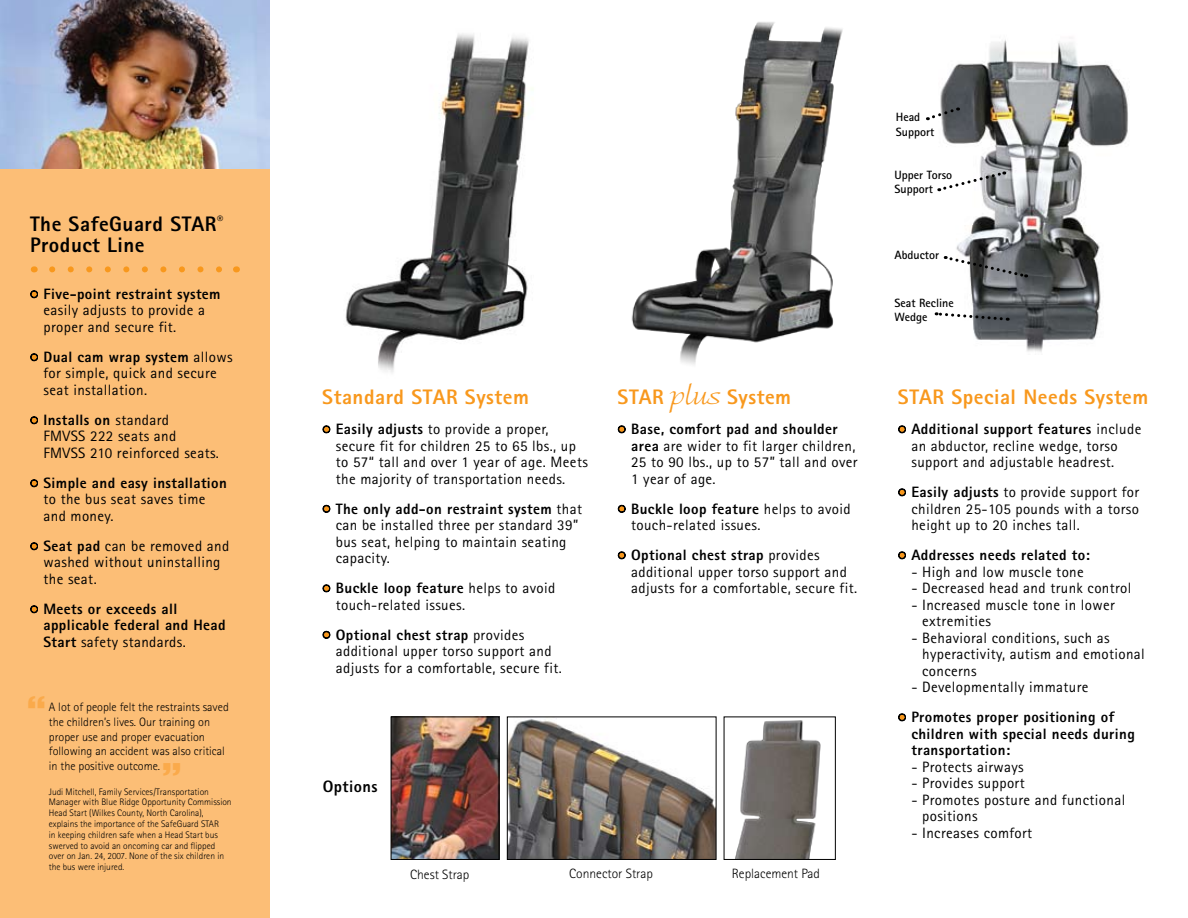
<style>
.page{position:relative;width:1188px;height:918px;background:#fff}
.page>*{position:absolute;margin:0;border:0;box-sizing:border-box;transform-origin:0 0}
.t1{font:800 21px "Rotis Sans Serif";letter-spacing:.025em;color:#f8981d}
.t2{font:800 21px/21px "Rotis Sans Serif";letter-spacing:.025em;color:#000}
.t3{font:800 16.5px "Rotis Sans Serif";letter-spacing:.025em;color:#000}
.t4{font:15px/16.5px "Rotis Sans Serif";letter-spacing:.025em;color:#000}
.t5{font:800 15px/16.5px "Rotis Sans Serif";letter-spacing:.025em;color:#000}
.t6{font:300 13.5px "Rotis Sans Serif";color:#000}
.t7{font:300 12.15px/14.9px "Rotis Sans Serif";color:#000}
.t8{font:700 12px/14.4px "Rotis Sans Serif";color:#000}
.t9{font:300 9.45px/10.8px "Rotis Sans Serif";color:#000}
.s1{font-weight:800}
.s2{font-weight:400}
.s3{font-family:"Fine Hand Plain";font-weight:400}
</style>
<div class="page">
<img style="left:926px;top:40px;width:202px;height:312px">
<svg style="left:936px;top:311px;width:72px;height:11px"></svg>
<svg style="left:927px;top:106px;width:32px;height:15px"></svg>
<svg style="left:939px;top:170px;width:66px;height:22px"></svg>
<svg style="left:945px;top:255px;width:82px;height:24px"></svg>
<img style="left:631px;top:22px;width:212px;height:343px">
<img style="left:345px;top:33px;width:188px;height:340px">
<svg style="left:323px;top:425px;width:7px;height:9px"></svg>
<svg style="left:323px;top:505px;width:7px;height:8px"></svg>
<svg style="left:323px;top:584px;width:7px;height:9px"></svg>
<svg style="left:323px;top:631px;width:7px;height:8px"></svg>
<svg style="left:618px;top:425px;width:7px;height:9px"></svg>
<svg style="left:618px;top:505px;width:7px;height:8px"></svg>
<svg style="left:618px;top:551px;width:7px;height:9px"></svg>
<svg style="left:898px;top:425px;width:8px;height:9px"></svg>
<svg style="left:898px;top:488px;width:8px;height:9px"></svg>
<svg style="left:898px;top:551px;width:8px;height:9px"></svg>
<svg style="left:898px;top:713px;width:8px;height:9px"></svg>
<div style="left:0;top:0;width:270px;height:918px;background:#fcbe76"></div>
<svg style="left:30px;top:290px;width:8px;height:8px"></svg>
<svg style="left:30px;top:353px;width:8px;height:8px"></svg>
<svg style="left:30px;top:416px;width:8px;height:8px"></svg>
<svg style="left:30px;top:479px;width:8px;height:8px"></svg>
<svg style="left:30px;top:542px;width:8px;height:8px"></svg>
<svg style="left:30px;top:605px;width:8px;height:8px"></svg>
<img style="left:393px;top:719px;width:104px;height:139px">
<div style="left:391px;top:717px;width:108px;height:143px;border:1px solid #000"></div>
<img style="left:509px;top:719px;width:205px;height:139px">
<div style="left:507px;top:717px;width:209px;height:143px;border:1px solid #000"></div>
<img style="left:735px;top:720px;width:86px;height:138px">
<div style="left:724px;top:717px;width:112px;height:143px;border:1px solid #000"></div>
<img style="left:0;top:0;width:270px;height:169px">
<svg style="left:52px;top:266px;width:170px;height:6px"></svg>
<h1 class="t2" style="left:30px;top:214px;width:195px">The SafeGuard STAR<sup>®<br></sup>Product Line</h1>
<p class="t5" style="left:43px;top:285px;width:179px">Five-point restraint system</p>
<p class="t4" style="left:43px;top:302px;width:163px">easily adjusts to provide a proper and secure fit.</p>
<p class="t4" style="left:43px;top:349px;width:191px"><span class="s1">Dual cam wrap system</span> allows for simple, quick and secure seat installation.</p>
<p class="t4" style="left:43px;top:412px;width:177px"><span class="s1">Installs on</span> standard<br>FMVSS 222 seats and<br>FMVSS 210 reinforced seats.</p>
<p class="t5" style="left:43px;top:474px;width:185px">Simple and easy installation</p>
<p class="t4" style="left:43px;top:491px;width:164px">to the bus seat saves time and money.</p>
<p class="t4" style="left:43px;top:538px;width:187px"><span class="s1">Seat pad</span> can be removed and washed without uninstalling the seat.</p>
<p class="t5" style="left:43px;top:600px;width:184px">Meets or exceeds all applicable federal and Head<br>Start <span class="s2">safety standards.</span></p>
<p class="t7" style="left:49px;top:699px;width:181px">A lot of people felt the restraints saved the children’s lives. Our training on proper use and proper evacuation following an accident was also critical in the positive outcome.</p>
<p class="t9" style="left:49px;top:786px;width:184px">Judi Mitchell, Family Services/Transportation Manager with Blue Ridge Opportunity Commission Head Start (Wilkes County, North Carolina), explains the importance of the SafeGuard STAR<br>in keeping children safe when a Head Start bus swerved to avoid an oncoming car and flipped over on Jan. 24, 2007. None of the six children in the bus were injured.</p>
<h1 class="t1" style="left:322px;top:384px;width:208px">Standard STAR System</h1>
<p class="t4" style="left:336px;top:421px;width:254px"><span class="s1">Easily adjusts</span> to provide a proper, secure fit for children 25 to 65 lbs., up to 57“ tall and over 1 year of age. Meets the majority of transportation needs.</p>
<p class="t4" style="left:336px;top:500px;width:248px"><span class="s1">The only add-on restraint system</span> that can be installed three per standard 39” bus seat, helping to maintain seating capacity.</p>
<p class="t4" style="left:336px;top:580px;width:221px"><span class="s1">Buckle loop feature</span> helps to avoid touch-related issues.</p>
<p class="t4" style="left:336px;top:626px;width:228px"><span class="s1">Optional chest strap</span> provides additional upper torso support and adjusts for a comfortable, secure fit.</p>
<h1 class="t1" style="left:618px;top:384px;width:175px">STAR <span class="s3">plus</span> System</h1>
<p class="t4" style="left:631px;top:421px;width:228px"><span class="s1">Base, comfort pad and shoulder area</span> are wider to fit larger children,<br>25 to 90 lbs., up to 57” tall and over<br>1 year of age.</p>
<p class="t4" style="left:631px;top:500px;width:221px"><span class="s1">Buckle loop feature</span> helps to avoid touch-related issues.</p>
<p class="t4" style="left:631px;top:547px;width:228px"><span class="s1">Optional chest strap</span> provides additional upper torso support and adjusts for a comfortable, secure fit.</p>
<p class="t3" style="left:323px;top:776px;width:56px">Options</p>
<p class="t6" style="left:410px;top:867px;width:61px">Chest Strap</p>
<p class="t6" style="left:569px;top:865px;width:85px">Connector Strap</p>
<p class="t6" style="left:732px;top:865px;width:90px">Replacement Pad</p>
<p class="t8" style="left:896px;top:110px;width:40px">Head<br>Support</p>
<p class="t8" style="left:895px;top:167px;width:59px">Upper Torso<br>Support</p>
<p class="t8" style="left:895px;top:247px;width:46px">Abductor</p>
<p class="t8" style="left:895px;top:296px;width:61px">Seat Recline<br>Wedge</p>
<h1 class="t1" style="left:898px;top:384px;width:252px">STAR Special Needs System</h1>
<p class="t4" style="left:911px;top:421px;width:231px"><span class="s1">Additional support features</span> include an abductor, recline wedge, torso support and adjustable headrest.</p>
<p class="t4" style="left:911px;top:484px;width:229px;text-align:justify"><span class="s1">Easily adjusts</span> to provide support for children 25-105 pounds with a torso height up to 20 inches tall.</p>
<p class="t5" style="left:911px;top:547px;width:180px">Addresses needs related to:</p>
<p class="t4" style="left:911px;top:563px;width:174px">- High and low muscle tone</p>
<p class="t4" style="left:911px;top:580px;width:222px">- Decreased head and trunk control</p>
<p class="t4" style="left:922px;top:596px;width:194px;text-indent:-11px">- Increased muscle tone in lower extremities</p>
<p class="t4" style="left:922px;top:629px;width:224px;text-indent:-11px">- Behavioral conditions, such as hyperactivity, autism and emotional concerns</p>
<p class="t4" style="left:911px;top:679px;width:179px">- Developmentally immature</p>
<p class="t5" style="left:911px;top:709px;width:225px">Promotes proper positioning of children with special needs during transportation:</p>
<p class="t4" style="left:911px;top:758px;width:114px">- Protects airways</p>
<p class="t4" style="left:911px;top:775px;width:115px">- Provides support</p>
<p class="t4" style="left:922px;top:791px;width:205px;text-indent:-11px">- Promotes posture and functional positions</p>
<p class="t4" style="left:911px;top:824px;width:122px">- Increases comfort</p>
</div>
